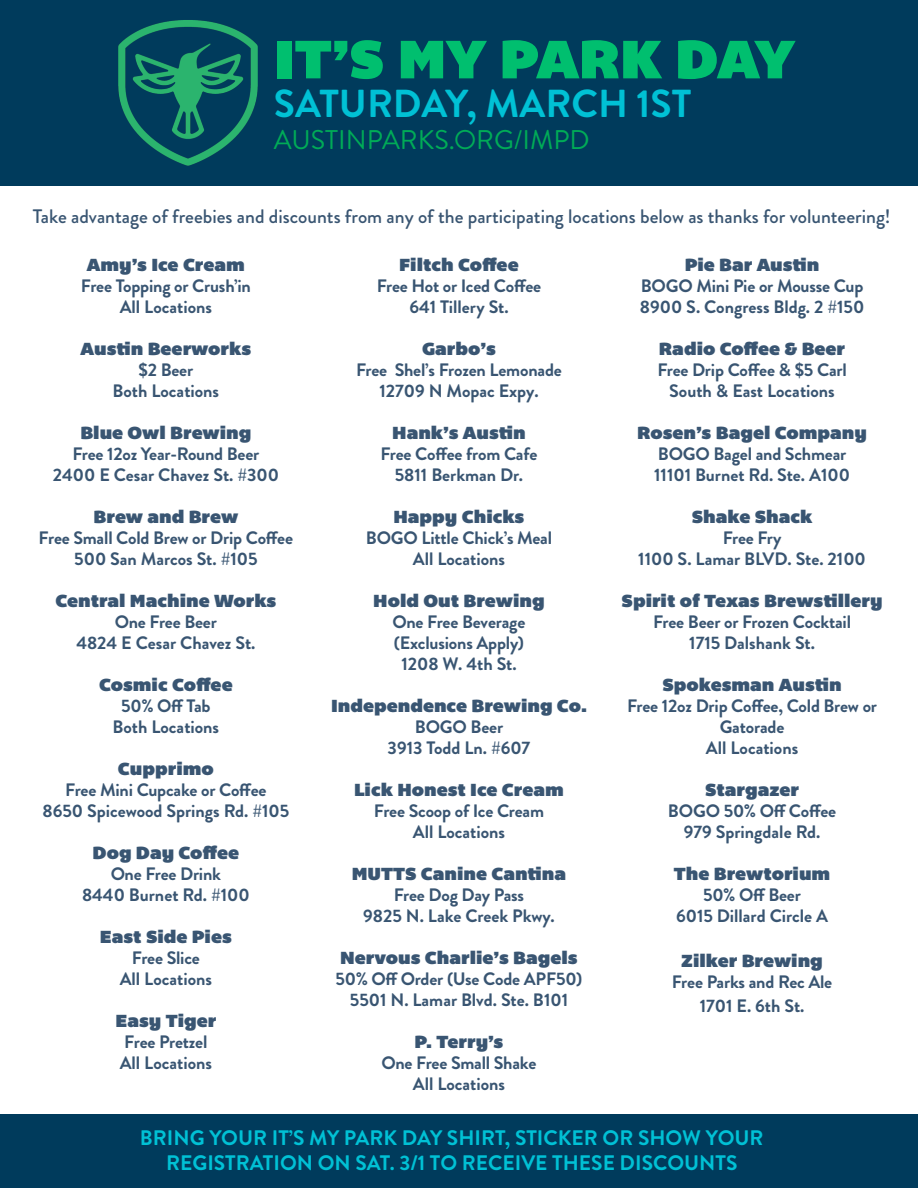
<style>
.page{position:relative;width:918px;height:1188px;background:#fff}
.page>*{position:absolute;margin:0;border:0;box-sizing:border-box;transform-origin:0 0}
.t1{font:55.5px "Bemio";color:#00bf6f}
.t2{font:700 39px "Brandon Grotesque";color:#00c1d5}
.t3{font:27px "Brandon Grotesque";color:#00ab57}
.t4{font:700 21px "Brandon Grotesque";color:#00c1d5}
.t5{font:500 19.5px "Brandon Grotesque";color:#395572}
.t6{font:700 18px/21px "Brandon Grotesque";letter-spacing:-.01em;color:#395572}
.t7{font:18px "Bemio";color:#395572}
</style>
<div class="page">
<div style="left:0;top:0;width:918px;height:186px;background:#003b5c"></div>
<img style="left:118px;top:20px;width:140px;height:146px">
<div style="left:0;top:1114px;width:918px;height:74px;background:#003b5c"></div>
<p class="t1" style="left:274px;top:15px;width:522px">IT’S MY PARK DAY</p>
<p class="t2" style="left:274px;top:76px;width:419px">SATURDAY, MARCH 1ST</p>
<p class="t3" style="left:274px;top:121px;width:317px">AUSTINPARKS.ORG/IMPD</p>
<p class="t5" style="left:33px;top:203px;width:859px">Take advantage of freebies and discounts from any of the participating locations below as thanks for volunteering!</p>
<p class="t7" style="left:87px;top:251px;width:160px">Amy’s Ice Cream</p>
<p class="t6" style="left:81px;top:276px;width:172px">Free Topping or Crush’in</p>
<p class="t6" style="left:120px;top:297px;width:94px">All Locations</p>
<p class="t7" style="left:81px;top:335px;width:172px">Austin Beerworks</p>
<p class="t6" style="left:139px;top:360px;width:56px">$2 Beer</p>
<p class="t6" style="left:113px;top:381px;width:108px">Both Locations</p>
<p class="t7" style="left:80px;top:419px;width:173px">Blue Owl Brewing</p>
<p class="t6" style="left:72px;top:444px;width:189px">Free 12oz Year-Round Beer</p>
<p class="t6" style="left:53px;top:465px;width:228px">2400 E Cesar Chavez St. #300</p>
<p class="t7" style="left:94px;top:503px;width:146px">Brew and Brew</p>
<p class="t6" style="left:39px;top:528px;width:256px">Free Small Cold Brew or Drip Coffee</p>
<p class="t6" style="left:74px;top:549px;width:185px">500 San Marcos St. #105</p>
<p class="t7" style="left:55px;top:587px;width:223px">Central Machine Works</p>
<p class="t6" style="left:115px;top:612px;width:104px">One Free Beer</p>
<p class="t6" style="left:76px;top:633px;width:181px">4824 E Cesar Chavez St.</p>
<p class="t7" style="left:99px;top:671px;width:135px">Cosmic Coffee</p>
<p class="t6" style="left:121px;top:696px;width:91px">50% Off Tab</p>
<p class="t6" style="left:113px;top:717px;width:108px">Both Locations</p>
<p class="t7" style="left:118px;top:755px;width:97px">Cupprimo</p>
<p class="t6" style="left:65px;top:780px;width:203px">Free Mini Cupcake or Coffee</p>
<p class="t6" style="left:43px;top:801px;width:248px">8650 Spicewood Springs Rd. #105</p>
<p class="t7" style="left:93px;top:839px;width:148px">Dog Day Coffee</p>
<p class="t6" style="left:111px;top:864px;width:112px">One Free Drink</p>
<p class="t6" style="left:82px;top:885px;width:169px">8440 Burnet Rd. #100</p>
<p class="t7" style="left:100px;top:923px;width:134px">East Side Pies</p>
<p class="t6" style="left:132px;top:948px;width:70px">Free Slice</p>
<p class="t6" style="left:120px;top:969px;width:94px">All Locations</p>
<p class="t7" style="left:115px;top:1007px;width:102px">Easy Tiger</p>
<p class="t6" style="left:124px;top:1032px;width:85px">Free Pretzel</p>
<p class="t6" style="left:120px;top:1053px;width:94px">All Locations</p>
<p class="t7" style="left:399px;top:251px;width:121px">Filtch Coffee</p>
<p class="t6" style="left:377px;top:276px;width:166px">Free Hot or Iced Coffee</p>
<p class="t6" style="left:409px;top:297px;width:101px">641 Tillery St.</p>
<p class="t7" style="left:422px;top:335px;width:75px">Garbo’s</p>
<p class="t6" style="left:356px;top:360px;width:207px">Free Shel’s Frozen Lemonade</p>
<p class="t6" style="left:379px;top:381px;width:161px">12709 N Mopac Expy.</p>
<p class="t7" style="left:392px;top:419px;width:135px">Hank’s Austin</p>
<p class="t6" style="left:380px;top:444px;width:159px">Free Coffee from Cafe</p>
<p class="t6" style="left:395px;top:465px;width:130px">5811 Berkman Dr.</p>
<p class="t7" style="left:393px;top:503px;width:133px">Happy Chicks</p>
<p class="t6" style="left:366px;top:528px;width:188px">BOGO Little Chick’s Meal</p>
<p class="t6" style="left:413px;top:549px;width:94px">All Locations</p>
<p class="t7" style="left:373px;top:587px;width:173px">Hold Out Brewing</p>
<p class="t6" style="left:393px;top:612px;width:134px">One Free Beverage (Exclusions Apply)</p>
<p class="t6" style="left:401px;top:654px;width:117px">1208 W. 4th St.</p>
<p class="t7" style="left:331px;top:692px;width:257px">Independence Brewing Co.</p>
<p class="t6" style="left:415px;top:717px;width:90px">BOGO Beer</p>
<p class="t6" style="left:388px;top:738px;width:144px">3913 Todd Ln. #607</p>
<p class="t7" style="left:354px;top:776px;width:211px">Lick Honest Ice Cream</p>
<p class="t6" style="left:374px;top:801px;width:172px">Free Scoop of Ice Cream</p>
<p class="t6" style="left:413px;top:822px;width:94px">All Locations</p>
<p class="t7" style="left:352px;top:860px;width:216px">MUTTS Canine Cantina</p>
<p class="t6" style="left:394px;top:885px;width:132px">Free Dog Day Pass</p>
<p class="t6" style="left:363px;top:906px;width:193px">9825 N. Lake Creek Pkwy.</p>
<p class="t7" style="left:340px;top:944px;width:239px">Nervous Charlie’s Bagels</p>
<p class="t6" style="left:336px;top:969px;width:248px">50% Off Order (Use Code APF50)</p>
<p class="t6" style="left:350px;top:990px;width:220px">5501 N. Lamar Blvd. Ste. B101</p>
<p class="t7" style="left:415px;top:1028px;width:90px">P. Terry’s</p>
<p class="t6" style="left:382px;top:1053px;width:156px">One Free Small Shake</p>
<p class="t6" style="left:413px;top:1074px;width:94px">All Locations</p>
<p class="t7" style="left:685px;top:251px;width:136px">Pie Bar Austin</p>
<p class="t6" style="left:641px;top:276px;width:224px">BOGO Mini Pie or Mousse Cup</p>
<p class="t6" style="left:640px;top:297px;width:226px">8900 S. Congress Bldg. 2 #150</p>
<p class="t7" style="left:659px;top:335px;width:188px">Radio Coffee &amp; Beer</p>
<p class="t6" style="left:657px;top:360px;width:191px">Free Drip Coffee &amp; $5 Carl</p>
<p class="t6" style="left:669px;top:381px;width:167px">South &amp; East Locations</p>
<p class="t7" style="left:637px;top:419px;width:231px">Rosen’s Bagel Company</p>
<p class="t6" style="left:658px;top:444px;width:190px">BOGO Bagel and Schmear</p>
<p class="t6" style="left:654px;top:465px;width:197px">11101 Burnet Rd. Ste. A100</p>
<p class="t7" style="left:692px;top:503px;width:122px">Shake Shack</p>
<p class="t6" style="left:723px;top:528px;width:60px">Free Fry</p>
<p class="t6" style="left:638px;top:549px;width:229px">1100 S. Lamar BLVD. Ste. 2100</p>
<p class="t7" style="left:622px;top:587px;width:263px">Spirit of Texas Brewstillery</p>
<p class="t6" style="left:653px;top:612px;width:199px">Free Beer or Frozen Cocktail</p>
<p class="t6" style="left:689px;top:633px;width:127px">1715 Dalshank St.</p>
<p class="t7" style="left:662px;top:671px;width:181px">Spokesman Austin</p>
<p class="t6" style="left:627px;top:696px;width:251px">Free 12oz Drip Coffee, Cold Brew or</p>
<p class="t6" style="left:720px;top:717px;width:66px">Gatorade</p>
<p class="t6" style="left:706px;top:738px;width:94px">All Locations</p>
<p class="t7" style="left:705px;top:776px;width:96px">Stargazer</p>
<p class="t6" style="left:668px;top:801px;width:170px">BOGO 50% Off Coffee</p>
<p class="t6" style="left:684px;top:822px;width:138px">979 Springdale Rd.</p>
<p class="t7" style="left:674px;top:860px;width:158px">The Brewtorium</p>
<p class="t6" style="left:703px;top:885px;width:99px">50% Off Beer</p>
<p class="t6" style="left:676px;top:906px;width:154px">6015 Dillard Circle A</p>
<p class="t7" style="left:681px;top:947px;width:143px">Zilker Brewing</p>
<p class="t6" style="left:672px;top:972px;width:162px">Free Parks and Rec Ale</p>
<p class="t6" style="left:700px;top:996px;width:106px">1701 E. 6th St.</p>
<p class="t4" style="left:140px;top:1123px;width:625px">BRING YOUR IT’S MY PARK DAY SHIRT, STICKER OR SHOW YOUR</p>
<p class="t4" style="left:166px;top:1148px;width:573px">REGISTRATION ON SAT. 3/1 TO RECEIVE THESE DISCOUNTS</p>
</div>
